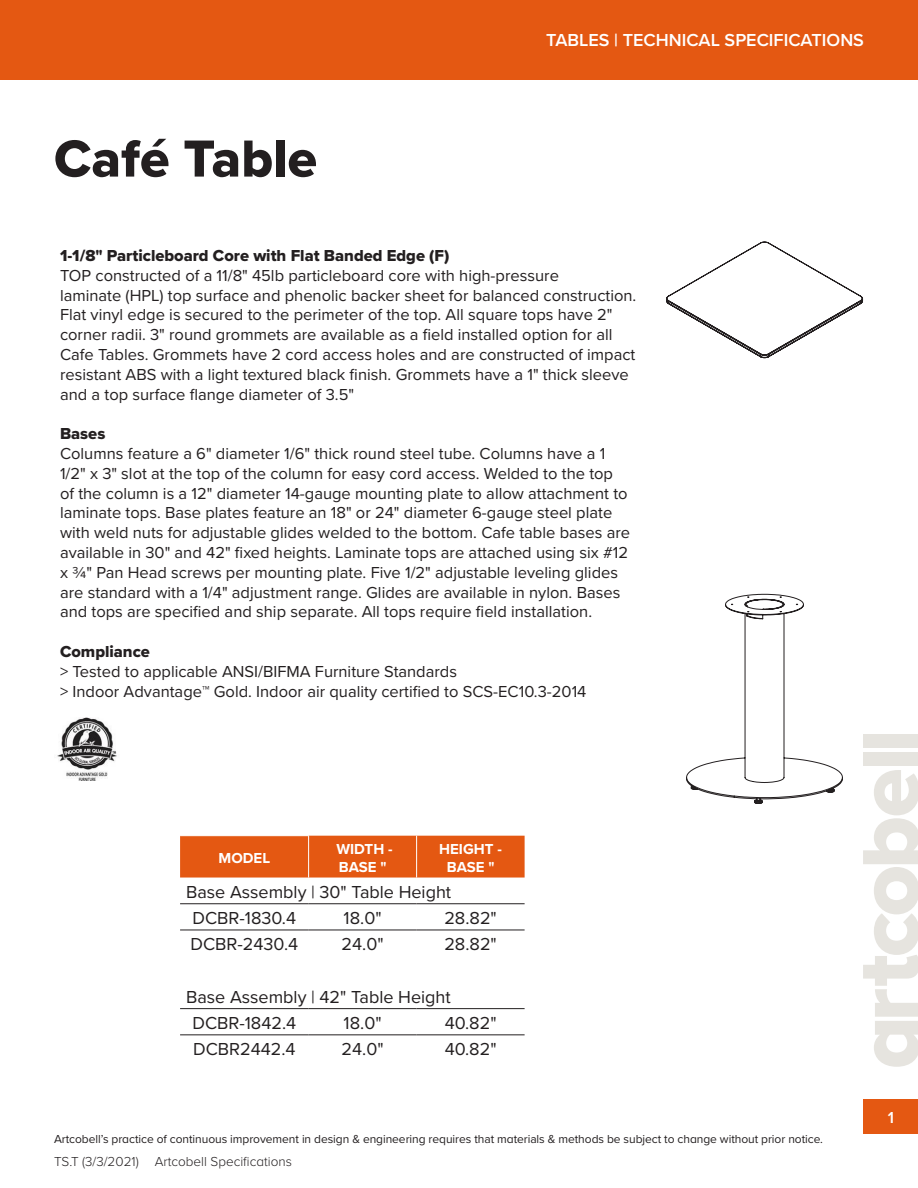
<style>
.page{position:relative;width:918px;height:1188px;background:#fff}
.page>*{position:absolute;margin:0;border:0;box-sizing:border-box;transform-origin:0 0}
.page_header{font:54px "Proxima Nova Extrabld";color:#231f20}
.Table_body{font:18px "Proxima Nova";color:#231f20}
.t1{font:600 18px "Proxima Nova";color:#fff}
.t2{font:16.5px/19.8px "Proxima Nova";color:#231f20}
.bullet_text{font:600 16.5px "Proxima Nova";color:#fff}
.Table_Title{font:700 15px "Proxima Nova";color:#fff}
.t3{font:300 13.5px "Proxima Nova";color:#231f20}
.t4{font:12px "Proxima Nova";letter-spacing:-.005em;color:#231f20}
.s1{font-family:"Proxima Nova Extrabld"}
</style>
<div class="page">
<div style="left:0;top:0;width:918px;height:80px;background:#e45812"></div>
<div style="left:863px;top:1099px;width:55px;height:35px;background:#e45812"></div>
<svg style="left:863px;top:770px;width:55px;height:297px"></svg>
<div style="left:863px;top:752px;width:55px;height:14px;background:#e6e4df"></div>
<div style="left:863px;top:734px;width:55px;height:14px;background:#e6e4df"></div>
<svg style="left:666px;top:242px;width:197px;height:116px"></svg>
<svg style="left:686px;top:594px;width:157px;height:210px"></svg>
<img style="left:57px;top:717px;width:60px;height:64px">
<div style="left:180px;top:836px;width:345px;height:42px;background:#e45812"></div>
<hr style="left:308px;top:836px;width:1px;height:42px;background:#fff">
<hr style="left:416px;top:836px;width:1px;height:42px;background:#fff">
<hr style="left:180px;top:903px;width:129px;height:1px;background:#231f20">
<hr style="left:309px;top:903px;width:108px;height:1px;background:#231f20">
<hr style="left:417px;top:903px;width:108px;height:1px;background:#231f20">
<hr style="left:180px;top:930px;width:129px;height:1px;background:#231f20">
<hr style="left:309px;top:930px;width:108px;height:1px;background:#231f20">
<hr style="left:417px;top:930px;width:108px;height:1px;background:#231f20">
<hr style="left:180px;top:1008px;width:129px;height:1px;background:#231f20">
<hr style="left:309px;top:1008px;width:108px;height:1px;background:#231f20">
<hr style="left:417px;top:1008px;width:108px;height:1px;background:#231f20">
<hr style="left:180px;top:1035px;width:129px;height:1px;background:#231f20">
<hr style="left:309px;top:1035px;width:108px;height:1px;background:#231f20">
<hr style="left:417px;top:1035px;width:108px;height:1px;background:#231f20">
<p class="page_header" style="left:54px;top:118px;width:265px">Café Table</p>
<p class="t1" style="left:546px;top:26px;width:319px">TABLES | TECHNICAL SPECIFICATIONS</p>
<p class="t2" style="left:60px;top:245px;width:578px"><span class="s1">1-1/8" Particleboard Core with Flat Banded Edge (F)<br></span>TOP constructed of a 11/8" 45lb particleboard core with high-pressure<br>laminate (HPL) top surface and phenolic backer sheet for balanced construction.<br>Flat vinyl edge is secured to the perimeter of the top. All square tops have 2" corner radii. 3" round grommets are available as a field installed option for all Cafe Tables. Grommets have 2 cord access holes and are constructed of impact resistant ABS with a light textured black finish. Grommets have a 1" thick sleeve and a top surface flange diameter of 3.5"</p>
<p class="t2" style="left:60px;top:423px;width:572px"><span class="s1">Bases<br></span>Columns feature a 6" diameter 1/6" thick round steel tube. Columns have a 1<br>1/2" x 3" slot at the top of the column for easy cord access. Welded to the top of the column is a 12" diameter 14-gauge mounting plate to allow attachment to laminate tops. Base plates feature an 18" or 24" diameter 6-gauge steel plate with weld nuts for adjustable glides welded to the bottom. Cafe table bases are available in 30" and 42" fixed heights. Laminate tops are attached using six #12 x ¾" Pan Head screws per mounting plate. Five 1/2" adjustable leveling glides are standard with a 1/4" adjustment range. Glides are available in nylon. Bases and tops are specified and ship separate. All tops require field installation.</p>
<p class="t2" style="left:60px;top:641px;width:528px"><span class="s1">Compliance<br></span>&gt; Tested to applicable ANSI/BIFMA Furniture Standards<br>&gt; Indoor Advantage™ Gold. Indoor air quality certified to SCS-EC10.3-2014</p>
<p class="Table_Title" style="left:439px;top:837px;width:64px">HEIGHT -</p>
<p class="Table_Title" style="left:447px;top:855px;width:49px">BASE "</p>
<p class="Table_body" style="left:186px;top:878px;width:267px">Base Assembly | 30" Table Height</p>
<p class="Table_body" style="left:193px;top:905px;width:105px">DCBR-1830.4</p>
<p class="Table_body" style="left:344px;top:905px;width:39px">18.0"</p>
<p class="Table_body" style="left:444px;top:905px;width:54px">28.82"</p>
<p class="Table_body" style="left:190px;top:931px;width:109px">DCBR-2430.4</p>
<p class="Table_body" style="left:342px;top:931px;width:43px">24.0"</p>
<p class="Table_body" style="left:444px;top:931px;width:54px">28.82"</p>
<p class="Table_body" style="left:186px;top:983px;width:266px">Base Assembly | 42" Table Height</p>
<p class="Table_body" style="left:192px;top:1009px;width:105px">DCBR-1842.4</p>
<p class="Table_body" style="left:344px;top:1009px;width:39px">18.0"</p>
<p class="Table_body" style="left:445px;top:1009px;width:53px">40.82"</p>
<p class="Table_body" style="left:193px;top:1036px;width:104px">DCBR2442.4</p>
<p class="Table_body" style="left:342px;top:1036px;width:43px">24.0"</p>
<p class="Table_body" style="left:445px;top:1036px;width:53px">40.82"</p>
<p class="Table_Title" style="left:336px;top:837px;width:58px">WIDTH -</p>
<p class="Table_Title" style="left:339px;top:855px;width:49px">BASE "</p>
<p class="Table_Title" style="left:219px;top:846px;width:53px">MODEL</p>
<p class="t4" style="left:54px;top:1131px;width:771px">Artcobell’s practice of continuous improvement in design &amp; engineering requires that materials &amp; methods be subject to change without prior notice.</p>
<p class="t3" style="left:54px;top:1151px;width:86px">TS.T (3/3/2021)</p>
<p class="t3" style="left:155px;top:1151px;width:139px">Artcobell Specifications</p>
<p class="bullet_text" style="left:888px;top:1105px;width:8px">1</p>
</div>
